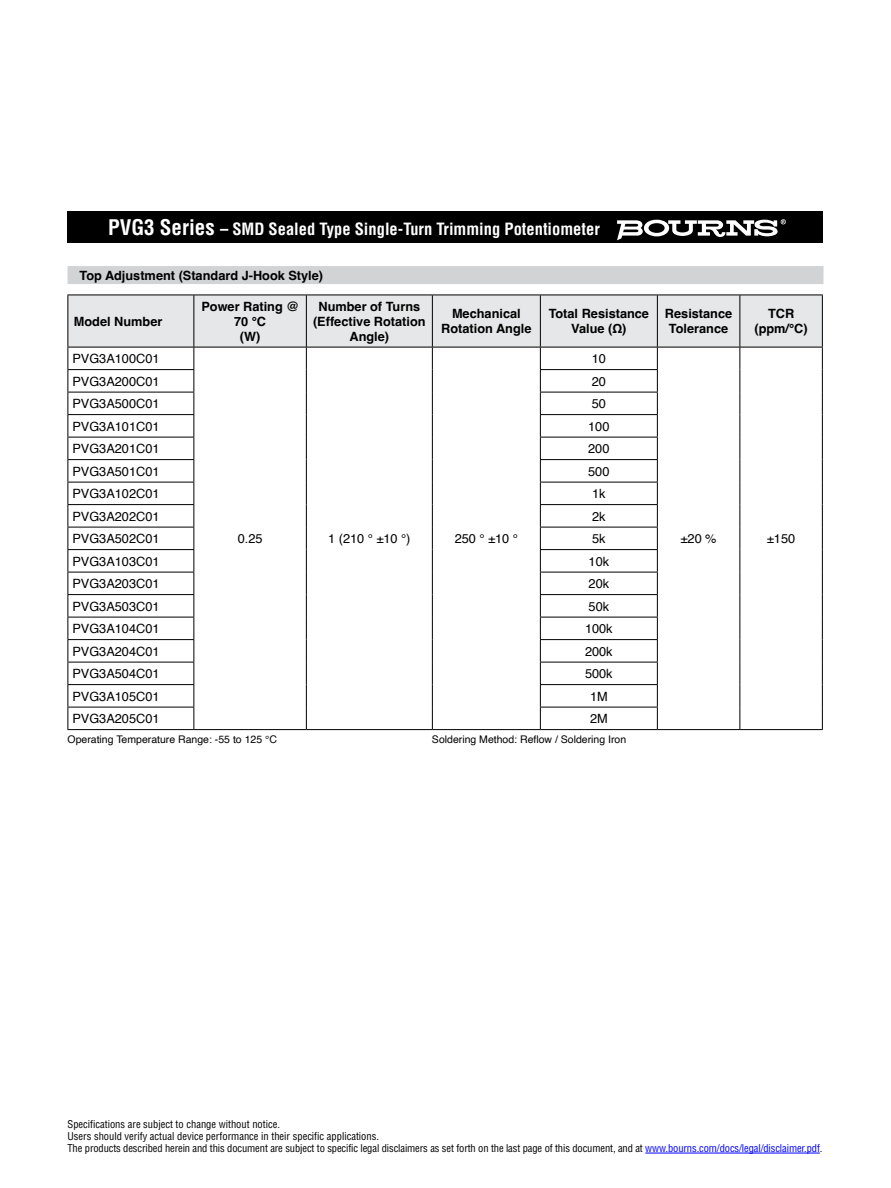
<style>
.page{position:relative;width:891px;height:1188px;background:#fff}
.page>*{position:absolute;margin:0;border:0;box-sizing:border-box;transform-origin:0 0}
.t1{font:700 condensed 16.5px "Helvetica";color:#fff}
.t2{font:12.75px "Helvetica";color:#000}
.t3{font:700 12.75px/15.3px "Helvetica";color:#000;text-align:center}
.t4{font:condensed 10.5px/12px "Helvetica";letter-spacing:-.01em;color:#000}
.t5{font:10.5px "Helvetica";color:#000}
.s1{font-size:21px}
.s2{color:#00f}
</style>
<div class="page">
<div style="left:68px;top:212px;width:756px;height:31px;background:#000"></div>
<svg style="left:617px;top:219px;width:169px;height:21px"></svg>
<hr style="left:645px;top:1153px;width:175px;height:1px;background:#00f">
<div style="left:68px;top:266px;width:756px;height:18px;background:#d1d3d4"></div>
<svg style="left:68px;top:295px;width:755px;height:434px"></svg>
<hr style="left:68px;top:729px;width:126px;height:1px;background:#000">
<hr style="left:194px;top:729px;width:112px;height:1px;background:#000">
<hr style="left:306px;top:729px;width:126px;height:1px;background:#000">
<hr style="left:432px;top:729px;width:108px;height:1px;background:#000">
<hr style="left:540px;top:729px;width:117px;height:1px;background:#000">
<hr style="left:657px;top:729px;width:83px;height:1px;background:#000">
<hr style="left:740px;top:729px;width:83px;height:1px;background:#000">
<h1 class="t1" style="left:108px;top:219px;width:493px"><span class="s1">PVG3 Series</span> – SMD Sealed Type Single-Turn Trimming Potentiometer</h1>
<p class="t3" style="left:80px;top:269px;width:245px">Top Adjustment (Standard J-Hook Style)</p>
<p class="t3" style="left:74px;top:315px;width:90px">Model Number</p>
<p class="t3" style="left:201px;top:300px;width:99px">Power Rating @<br>70 °C<br>(W)</p>
<p class="t3" style="left:313px;top:300px;width:114px">Number of Turns (Effective Rotation<br>Angle)</p>
<p class="t3" style="left:441px;top:307px;width:92px">Mechanical<br>Rotation Angle</p>
<p class="t3" style="left:549px;top:307px;width:102px">Total Resistance<br>Value (Ω)</p>
<p class="t3" style="left:665px;top:307px;width:69px">Resistance<br>Tolerance</p>
<p class="t3" style="left:754px;top:307px;width:55px">TCR (ppm/°C)</p>
<p class="t2" style="left:72px;top:349px;width:89px">PVG3A100C01</p>
<p class="t2" style="left:592px;top:349px;width:16px">10</p>
<p class="t2" style="left:72px;top:371px;width:89px">PVG3A200C01</p>
<p class="t2" style="left:592px;top:371px;width:16px">20</p>
<p class="t2" style="left:72px;top:394px;width:89px">PVG3A500C01</p>
<p class="t2" style="left:592px;top:394px;width:16px">50</p>
<p class="t2" style="left:72px;top:416px;width:89px">PVG3A101C01</p>
<p class="t2" style="left:588px;top:416px;width:23px">100</p>
<p class="t2" style="left:72px;top:439px;width:89px">PVG3A201C01</p>
<p class="t2" style="left:588px;top:439px;width:23px">200</p>
<p class="t2" style="left:72px;top:461px;width:89px">PVG3A501C01</p>
<p class="t2" style="left:588px;top:461px;width:23px">500</p>
<p class="t2" style="left:72px;top:484px;width:89px">PVG3A102C01</p>
<p class="t2" style="left:592px;top:484px;width:15px">1k</p>
<p class="t2" style="left:72px;top:506px;width:89px">PVG3A202C01</p>
<p class="t2" style="left:592px;top:506px;width:15px">2k</p>
<p class="t2" style="left:72px;top:529px;width:89px">PVG3A502C01</p>
<p class="t2" style="left:592px;top:529px;width:15px">5k</p>
<p class="t2" style="left:72px;top:551px;width:89px">PVG3A103C01</p>
<p class="t2" style="left:589px;top:551px;width:22px">10k</p>
<p class="t2" style="left:72px;top:574px;width:89px">PVG3A203C01</p>
<p class="t2" style="left:589px;top:574px;width:22px">20k</p>
<p class="t2" style="left:72px;top:596px;width:89px">PVG3A503C01</p>
<p class="t2" style="left:589px;top:596px;width:22px">50k</p>
<p class="t2" style="left:72px;top:619px;width:89px">PVG3A104C01</p>
<p class="t2" style="left:585px;top:619px;width:29px">100k</p>
<p class="t2" style="left:72px;top:641px;width:89px">PVG3A204C01</p>
<p class="t2" style="left:585px;top:641px;width:29px">200k</p>
<p class="t2" style="left:72px;top:664px;width:89px">PVG3A504C01</p>
<p class="t2" style="left:585px;top:664px;width:29px">500k</p>
<p class="t2" style="left:72px;top:686px;width:89px">PVG3A105C01</p>
<p class="t2" style="left:590px;top:686px;width:19px">1M</p>
<p class="t2" style="left:72px;top:709px;width:89px">PVG3A205C01</p>
<p class="t2" style="left:590px;top:709px;width:19px">2M</p>
<p class="t5" style="left:68px;top:731px;width:211px">Operating Temperature Range: -55 to 125 °C</p>
<p class="t5" style="left:432px;top:731px;width:196px">Soldering Method: Reflow / Soldering Iron</p>
<p class="t2" style="left:238px;top:529px;width:26px">0.25</p>
<p class="t2" style="left:328px;top:529px;width:84px">1 (210 ° ±10 °)</p>
<p class="t2" style="left:455px;top:529px;width:65px">250 ° ±10 °</p>
<p class="t2" style="left:681px;top:529px;width:38px">±20 %</p>
<p class="t2" style="left:767px;top:529px;width:30px">±150</p>
<p class="t4" style="left:68px;top:1118px;width:756px">Specifications are subject to change without notice.<br>Users should verify actual device performance in their specific applications.<br>The products described herein and this document are subject to specific legal disclaimers as set forth on the last page of this document, and at <span class="s2">www.bourns.com/docs/legal/disclaimer.pdf</span>.</p>
</div>
